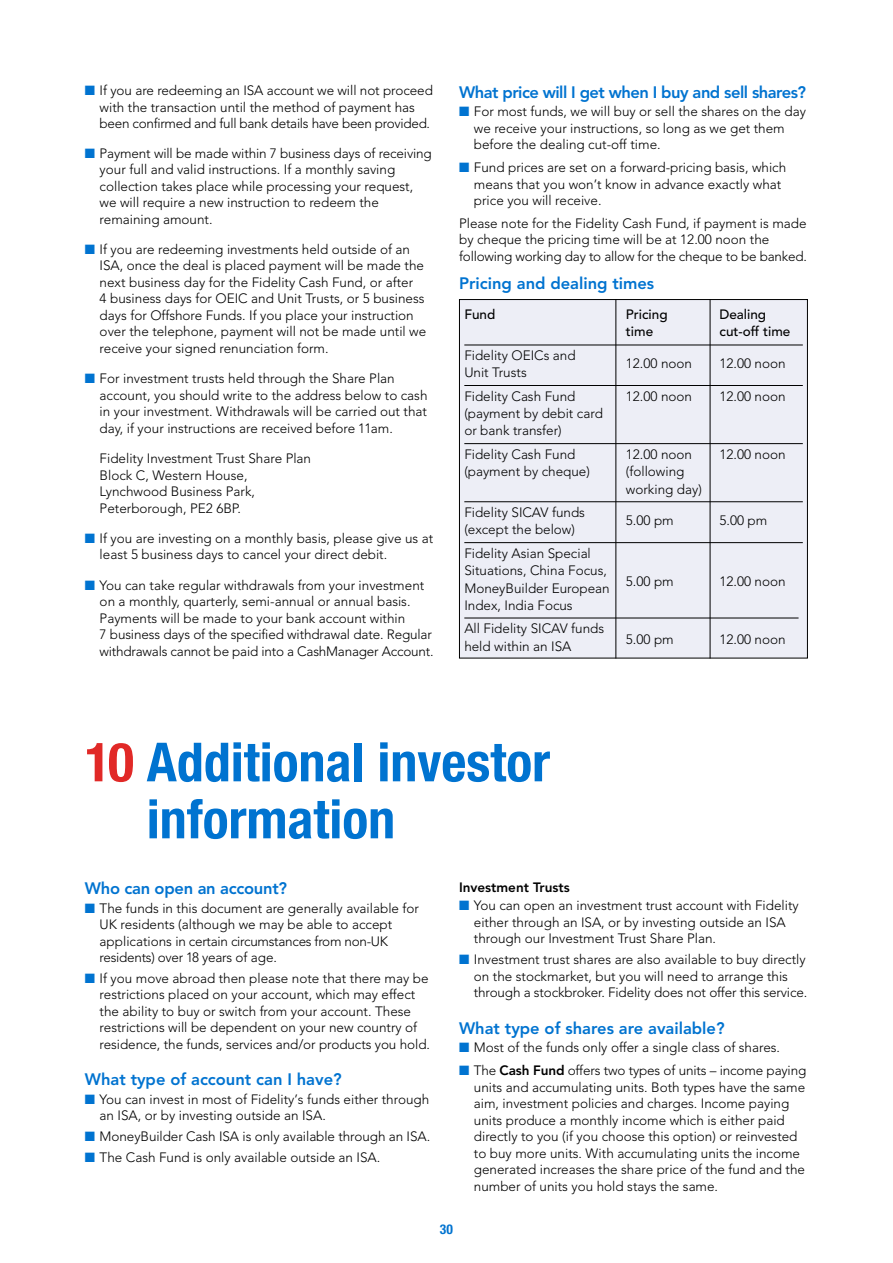
<style>
.page{position:relative;width:893px;height:1263px;background:#fff}
.page>*{position:absolute;margin:0;border:0;box-sizing:border-box;transform-origin:0 0}
.t1{font:54px/57px "Helvetica Neue Bold Cond OV JQLCHA";color:#0073d0}
.t2{font:16.5px "Avenir Heavy OV KQLCHA";color:#0073d0}
.t3{font:16.5px "Avenir Heavy OV KQLCHA";letter-spacing:-.03em;color:#0073d0}
.t4{font:13.5px/16.5px "Avenir Light OV LQLCHA";color:#000}
.t5{font:13.5px "Avenir Medium OV OQLCHA";color:#000}
.t6{font:13.5px "Avenir Heavy OV KQLCHA";color:#000}
.t7{font:13.5px "Helvetica Neue Bold Cond OV JQLCHA";color:#0073d0}
.s1{color:#0073d0}
.s2{color:#e12927}
.s3{font-family:"Avenir Heavy OV KQLCHA"}
</style>
<div class="page">
<div style="left:459px;top:300px;width:348px;height:358px;background:#edeef6"></div>
<div style="left:459px;top:299px;width:349px;height:359px;border:1px solid #000"></div>
<hr style="left:464px;top:345px;width:339px;height:1px;background:#000">
<hr style="left:464px;top:385px;width:339px;height:1px;background:#000">
<hr style="left:464px;top:443px;width:339px;height:1px;background:#000">
<hr style="left:464px;top:501px;width:339px;height:1px;background:#000">
<hr style="left:464px;top:542px;width:339px;height:1px;background:#000">
<hr style="left:464px;top:618px;width:334px;height:1px;background:#000">
<hr style="left:615px;top:299px;width:1px;height:359px;background:#000">
<hr style="left:710px;top:299px;width:1px;height:359px;background:#000">
<p class="t4" style="left:100px;top:82px;width:335px;text-indent:-15px"><span class="s1">■</span> If you are redeeming an ISA account we will not proceed with the transaction until the method of payment has been confirmed and full bank details have been provided.</p>
<p class="t4" style="left:100px;top:145px;width:334px;text-indent:-15px"><span class="s1">■</span> Payment will be made within 7 business days of receiving your full and valid instructions. If a monthly saving collection takes place while processing your request, we will require a new instruction to redeem the remaining amount.</p>
<p class="t4" style="left:100px;top:241px;width:328px;text-indent:-15px"><span class="s1">■</span> If you are redeeming investments held outside of an ISA, once the deal is placed payment will be made the next business day for the Fidelity Cash Fund, or after<br>4 business days for OEIC and Unit Trusts, or 5 business days for Offshore Funds. If you place your instruction over the telephone, payment will not be made until we receive your signed renunciation form.</p>
<p class="t4" style="left:100px;top:370px;width:329px;text-indent:-15px"><span class="s1">■</span> For investment trusts held through the Share Plan account, you should write to the address below to cash in your investment. Withdrawals will be carried out that day, if your instructions are received before 11am.</p>
<p class="t4" style="left:100px;top:450px;width:213px">Fidelity Investment Trust Share Plan<br>Block C, Western House,<br>Lynchwood Business Park,<br>Peterborough, PE2 6BP.</p>
<p class="t4" style="left:100px;top:530px;width:335px;text-indent:-15px"><span class="s1">■</span> If you are investing on a monthly basis, please give us at least 5 business days to cancel your direct debit.</p>
<p class="t4" style="left:100px;top:577px;width:335px;text-indent:-15px"><span class="s1">■</span> You can take regular withdrawals from your investment on a monthly, quarterly, semi-annual or annual basis.<br>Payments will be made to your bank account within<br>7 business days of the specified withdrawal date. Regular withdrawals cannot be paid into a CashManager Account.</p>
<p class="t3" style="left:459px;top:82px;width:349px">What price will I get when I buy and sell shares?</p>
<p class="t4" style="left:474px;top:103px;width:334px;text-indent:-15px"><span class="s1">■</span> For most funds, we will buy or sell the shares on the day we receive your instructions, so long as we get them before the dealing cut-off time.</p>
<p class="t4" style="left:474px;top:159px;width:314px;text-indent:-15px"><span class="s1">■</span> Fund prices are set on a forward-pricing basis, which means that you won’t know in advance exactly what price you will receive.</p>
<p class="t4" style="left:459px;top:215px;width:349px">Please note for the Fidelity Cash Fund, if payment is made by cheque the pricing time will be at 12.00 noon the following working day to allow for the cheque to be banked.</p>
<p class="t2" style="left:459px;top:274px;width:197px">Pricing and dealing times</p>
<p class="t5" style="left:464px;top:307px;width:32px">Fund</p>
<p class="t5" style="left:626px;top:307px;width:43px">Pricing</p>
<p class="t5" style="left:719px;top:307px;width:48px">Dealing</p>
<p class="t5" style="left:626px;top:324px;width:29px">time</p>
<p class="t5" style="left:719px;top:324px;width:72px">cut-off time</p>
<p class="t4" style="left:464px;top:347px;width:113px">Fidelity OEICs and</p>
<p class="t4" style="left:626px;top:355px;width:68px">12.00 noon</p>
<p class="t4" style="left:719px;top:355px;width:68px">12.00 noon</p>
<p class="t4" style="left:464px;top:361px;width:113px;line-height:23.7px">Unit Trusts<br>Fidelity Cash Fund</p>
<p class="t4" style="left:626px;top:388px;width:68px">12.00 noon</p>
<p class="t4" style="left:719px;top:388px;width:68px">12.00 noon</p>
<p class="t4" style="left:464px;top:405px;width:140px;line-height:17.2px">(payment by debit card or bank transfer)</p>
<p class="t4" style="left:464px;top:446px;width:113px">Fidelity Cash Fund</p>
<p class="t4" style="left:626px;top:446px;width:68px">12.00 noon</p>
<p class="t4" style="left:719px;top:446px;width:68px">12.00 noon</p>
<p class="t4" style="left:464px;top:463px;width:127px">(payment by cheque)</p>
<p class="t4" style="left:626px;top:463px;width:77px;line-height:17.2px">(following working day)</p>
<p class="t4" style="left:464px;top:504px;width:122px">Fidelity SICAV funds</p>
<p class="t4" style="left:626px;top:512px;width:49px">5.00 pm</p>
<p class="t4" style="left:719px;top:512px;width:49px">5.00 pm</p>
<p class="t4" style="left:464px;top:518px;width:128px;line-height:23.7px">(except the below)<br>Fidelity Asian Special</p>
<p class="t4" style="left:464px;top:562px;width:147px;line-height:17.2px">Situations, China Focus,<br>MoneyBuilder European<br>Index, India Focus</p>
<p class="t4" style="left:626px;top:573px;width:49px">5.00 pm</p>
<p class="t4" style="left:719px;top:573px;width:68px">12.00 noon</p>
<p class="t4" style="left:464px;top:620px;width:141px">All Fidelity SICAV funds</p>
<p class="t4" style="left:626px;top:631px;width:49px">5.00 pm</p>
<p class="t4" style="left:719px;top:631px;width:68px">12.00 noon</p>
<p class="t4" style="left:464px;top:638px;width:109px">held within an ISA</p>
<h1 class="t1" style="left:147px;top:734px;width:405px;text-indent:-62px"><span class="s2">10</span> Additional investor information</h1>
<p class="t2" style="left:85px;top:879px;width:204px">Who can open an account?</p>
<p class="t4" style="left:100px;top:900px;width:321px;text-indent:-15px"><span class="s1">■</span> The funds in this document are generally available for UK residents (although we may be able to accept applications in certain circumstances from non-UK residents) over 18 years of age.</p>
<p class="t4" style="left:100px;top:970px;width:332px;text-indent:-15px"><span class="s1">■</span> If you move abroad then please note that there may be restrictions placed on your account, which may effect the ability to buy or switch from your account. These restrictions will be dependent on your new country of residence, the funds, services and/or products you hold.</p>
<p class="t2" style="left:85px;top:1070px;width:258px">What type of account can I have?</p>
<p class="t4" style="left:100px;top:1091px;width:331px;text-indent:-15px"><span class="s1">■</span> You can invest in most of Fidelity’s funds either through an ISA, or by investing outside an ISA.</p>
<p class="t4" style="left:85px;top:1128px;width:347px"><span class="s1">■</span> MoneyBuilder Cash ISA is only available through an ISA.</p>
<p class="t4" style="left:85px;top:1149px;width:297px"><span class="s1">■</span> The Cash Fund is only available outside an ISA.</p>
<p class="t6" style="left:459px;top:879px;width:112px">Investment Trusts</p>
<p class="t4" style="left:474px;top:897px;width:326px;text-indent:-15px"><span class="s1">■</span> You can open an investment trust account with Fidelity either through an ISA, or by investing outside an ISA through our Investment Trust Share Plan.</p>
<p class="t4" style="left:474px;top:951px;width:335px;text-indent:-15px"><span class="s1">■</span> Investment trust shares are also available to buy directly on the stockmarket, but you will need to arrange this through a stockbroker. Fidelity does not offer this service.</p>
<p class="t2" style="left:459px;top:1018px;width:267px">What type of shares are available?</p>
<p class="t4" style="left:459px;top:1039px;width:322px"><span class="s1">■</span> Most of the funds only offer a single class of shares.</p>
<p class="t4" style="left:474px;top:1063px;width:334px;text-indent:-15px"><span class="s1">■</span> The <span class="s3">Cash Fund</span> offers two types of units – income paying units and accumulating units. Both types have the same aim, investment policies and charges. Income paying units produce a monthly income which is either paid directly to you (if you choose this option) or reinvested to buy more units. With accumulating units the income generated increases the share price of the fund and the number of units you hold stays the same.</p>
<p class="t7" style="left:440px;top:1222px;width:14px">30</p>
</div>
